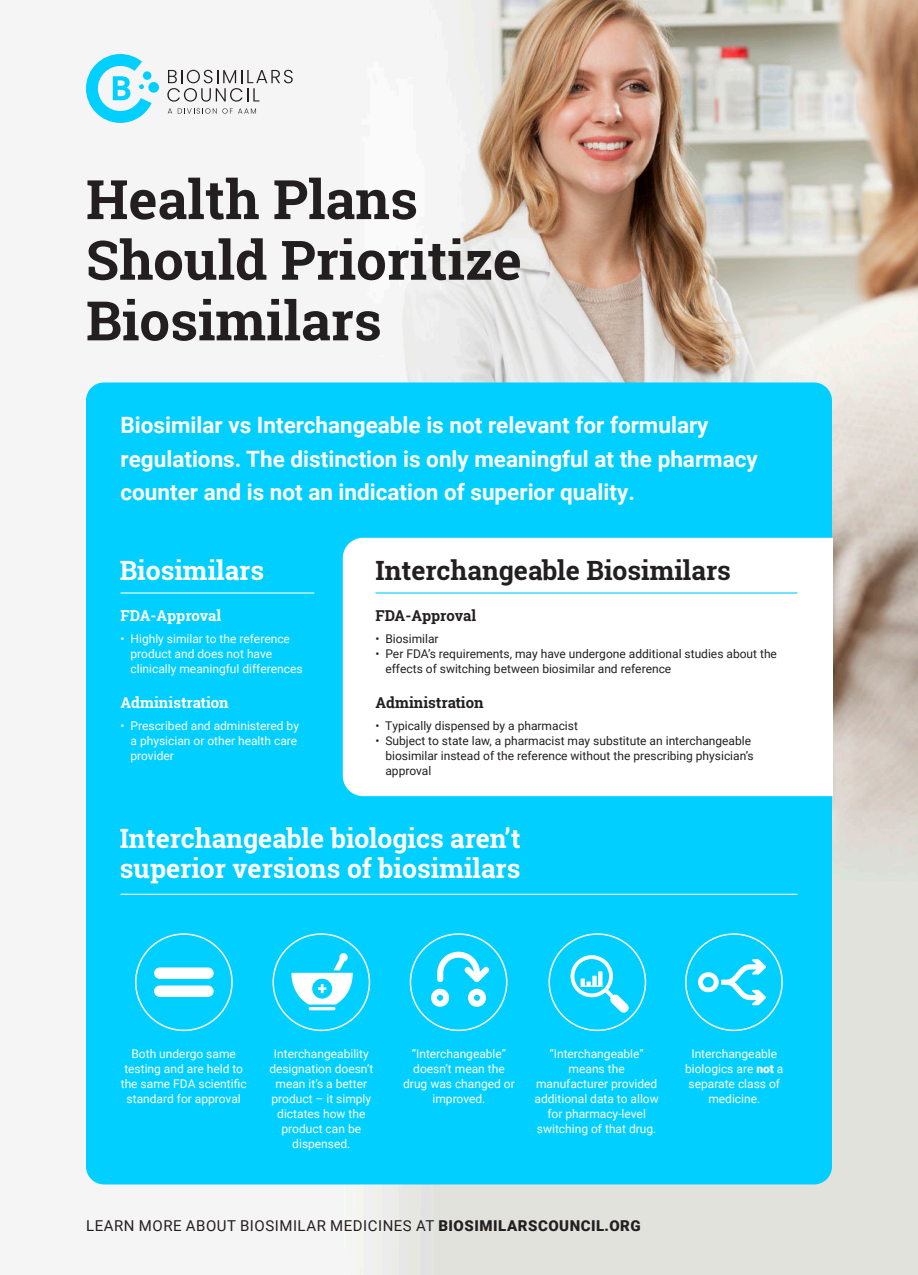
<style>
.page{position:relative;width:918px;height:1275px;background:#fff}
.page>*{position:absolute;margin:0;border:0;box-sizing:border-box;transform-origin:0 0}
.t1{font:700 54.45px/60.6px "Roboto Slab";color:#231f20}
.t2{font:700 26.55px/30px "Roboto Slab";color:#fff}
.t3{font:700 26.55px "Roboto Slab";color:#231f20}
.t4{font:700 22.5px/33px "Roboto";color:#fff}
.t5{font:15px "Roboto";letter-spacing:.035em;color:#231f20}
.t6{font:700 15px "Roboto Slab";color:#fff}
.t7{font:700 15px "Roboto Slab";color:#231f20}
.t8{font:12px/15px "Roboto";color:#fff;text-align:center}
.t9{font:12px/15px "Roboto";color:#231f20}
.s1{font-weight:900}
</style>
<div class="page">
<img style="left:85px;top:0;width:833px;height:1274px">
<div style="left:86px;top:382px;width:746px;height:802px;background:#00cfff;border-radius:18px"></div>
<div style="left:343px;top:538px;width:489px;height:258px;background:#fff"></div>
<hr style="left:121px;top:592px;width:193px;height:1px;background:#fff">
<hr style="left:375px;top:592px;width:422px;height:1px;background:#00cfff">
<hr style="left:121px;top:893px;width:676px;height:1px;background:#fff">
<div style="left:154px;top:967px;width:60px;height:11px;background:#fff;border-radius:6px"></div>
<div style="left:154px;top:985px;width:60px;height:12px;background:#fff;border-radius:6px"></div>
<div style="left:135px;top:933px;width:98px;height:98px;border:2px solid #fff;border-radius:50%"></div>
<div style="left:272px;top:933px;width:98px;height:98px;border:2px solid #fff;border-radius:50%"></div>
<div style="left:410px;top:933px;width:97px;height:98px;border:2px solid #fff;border-radius:50%"></div>
<div style="left:548px;top:933px;width:98px;height:98px;border:2px solid #fff;border-radius:50%"></div>
<div style="left:685px;top:933px;width:98px;height:98px;border:2px solid #fff;border-radius:50%"></div>
<svg style="left:437px;top:951px;width:52px;height:31px"></svg>
<svg style="left:431px;top:988px;width:18px;height:18px"></svg>
<svg style="left:468px;top:988px;width:18px;height:18px"></svg>
<svg style="left:698px;top:959px;width:68px;height:46px"></svg>
<svg style="left:291px;top:953px;width:62px;height:51px"></svg>
<hr style="left:309px;top:1007px;width:26px;height:3px;background:#fff;border-radius:2px">
<svg style="left:570px;top:955px;width:59px;height:58px"></svg>
<svg style="left:167px;top:70px;width:126px;height:32px"></svg>
<svg style="left:168px;top:108px;width:4px;height:6px"></svg>
<svg style="left:178px;top:108px;width:78px;height:6px"></svg>
<svg style="left:86px;top:54px;width:74px;height:69px"></svg>
<h1 class="t1" style="left:86px;top:174px;width:437px">Health Plans<br>Should Prioritize<br>Biosimilars</h1>
<h3 class="t4" style="left:121px;top:411px;width:639px">Biosimilar vs Interchangeable is not relevant for formulary regulations. The distinction is only meaningful at the pharmacy counter and is not an indication of superior quality.</h3>
<h2 class="t2" style="left:120px;top:557px;width:146px">Biosimilars</h2>
<h2 class="t3" style="left:375px;top:559px;width:357px">Interchangeable Biosimilars</h2>
<p class="t6" style="left:121px;top:610px;width:102px">FDA-Approval</p>
<p class="t8" style="left:131px;top:632px;width:174px;text-align:left;text-indent:-10px">• Highly similar to the reference product and does not have clinically meaningful differences</p>
<p class="t6" style="left:121px;top:696px;width:110px">Administration</p>
<p class="t8" style="left:131px;top:718px;width:170px;text-align:left;text-indent:-10px">• Prescribed and administered by a physician or other health care provider</p>
<p class="t7" style="left:375px;top:610px;width:102px">FDA-Approval</p>
<p class="t9" style="left:375px;top:632px;width:65px">• Biosimilar</p>
<p class="t9" style="left:385px;top:647px;width:393px;text-indent:-10px">• Per FDA’s requirements, may have undergone additional studies about the effects of switching between biosimilar and reference</p>
<p class="t7" style="left:375px;top:696px;width:110px">Administration</p>
<p class="t9" style="left:375px;top:718px;width:204px">• Typically dispensed by a pharmacist</p>
<p class="t9" style="left:385px;top:733px;width:370px;text-indent:-10px">• Subject to state law, a pharmacist may substitute an interchangeable biosimilar instead of the reference without the prescribing physician’s approval</p>
<h2 class="t2" style="left:120px;top:825px;width:402px">Interchangeable biologics aren’t superior versions of biosimilars</h2>
<p class="t8" style="left:121px;top:1046px;width:127px">Both undergo same testing and are held to the same FDA scientific standard for approval</p>
<p class="t8" style="left:269px;top:1046px;width:106px">Interchangeability designation doesn’t mean it’s a better product – it simply dictates how the product can be dispensed.</p>
<p class="t8" style="left:403px;top:1046px;width:113px">“Interchangeable” doesn’t mean the drug was changed or improved.</p>
<p class="t8" style="left:535px;top:1046px;width:126px">“Interchangeable” means the manufacturer provided additional data to allow for pharmacy-level switching of that drug.</p>
<p class="t8" style="left:685px;top:1046px;width:100px">Interchangeable biologics are <span class="s1">not</span> a separate class of medicine.</p>
<p class="t5" style="left:86px;top:1219px;width:556px">LEARN MORE ABOUT BIOSIMILAR MEDICINES AT <span class="s1">BIOSIMILARSCOUNCIL.ORG</span></p>
</div>
